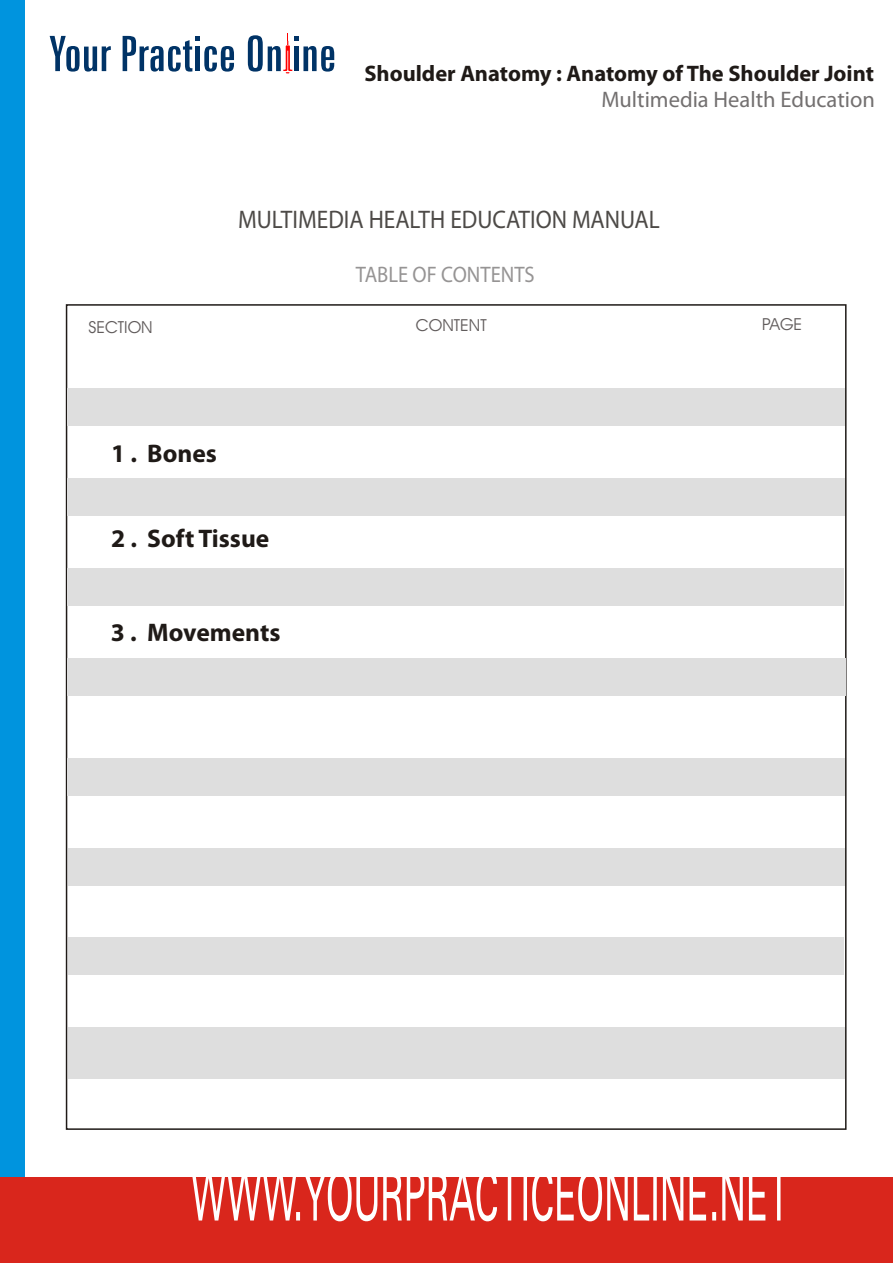
<style>
.page{position:relative;width:894px;height:1263px;background:#fff}
.page>*{position:absolute;margin:0;border:0;box-sizing:border-box;transform-origin:0 0}
.t1{font:25.5px "Myriad Pro";color:#4d4a47;scale:.91 1}
.t2{font:700 25.5px "Myriad Pro";color:#1f1a17}
.t3{font:700 22.5px "Myriad Pro";color:#1f1a17}
.t4{font:22.5px "Myriad Pro";color:#737070}
.t5{font:22.5px "Myriad Pro";color:#969494;scale:.91 1}
.t6{font:16.65px "Avant Garde Bk BT";color:#615c5c;scale:1.04 1}
</style>
<div class="page">
<svg style="left:248px;top:33px;width:86px;height:40px"></svg>
<div style="left:294px;top:47px;width:5px;height:24px;background:#036"></div>
<svg style="left:123px;top:36px;width:111px;height:36px"></svg>
<svg style="left:50px;top:36px;width:61px;height:36px"></svg>
<div style="left:0;top:0;width:25px;height:1189px;background:#0094de"></div>
<div style="left:0;top:1177px;width:892px;height:86px;background:#d9261c"></div>
<svg style="left:192px;top:1177px;width:589px;height:44px"></svg>
<div style="left:67px;top:388px;width:778px;height:38px;background:#dedede"></div>
<div style="left:67px;top:478px;width:778px;height:38px;background:#dedede"></div>
<div style="left:67px;top:568px;width:777px;height:38px;background:#dedede"></div>
<div style="left:67px;top:658px;width:778px;height:38px;background:#dedede"></div>
<div style="left:67px;top:758px;width:778px;height:38px;background:#dedede"></div>
<div style="left:69px;top:848px;width:776px;height:38px;background:#dedede"></div>
<div style="left:69px;top:938px;width:775px;height:37px;background:#dedede"></div>
<div style="left:68px;top:1027px;width:776px;height:52px;background:#dedede"></div>
<p class="t3" style="left:364px;top:64px;width:511px">Shoulder Anatomy : Anatomy of The Shoulder Joint</p>
<p class="t4" style="left:601px;top:91px;width:275px">Multimedia Health Education</p>
<p class="t1" style="left:238px;top:210px;width:465px">MULTIMEDIA HEALTH EDUCATION MANUAL</p>
<p class="t5" style="left:356px;top:266px;width:198px">TABLE OF CONTENTS</p>
<p class="t6" style="left:88px;top:318px;width:63px">SECTION</p>
<p class="t6" style="left:416px;top:316px;width:70px">CONTENT</p>
<p class="t6" style="left:762px;top:315px;width:40px">PAGE</p>
<p class="t2" style="left:111px;top:444px;width:107px">1 . Bones</p>
<p class="t2" style="left:111px;top:529px;width:160px">2 . Soft Tissue</p>
<p class="t2" style="left:111px;top:622px;width:171px">3 . Movements</p>
</div>
